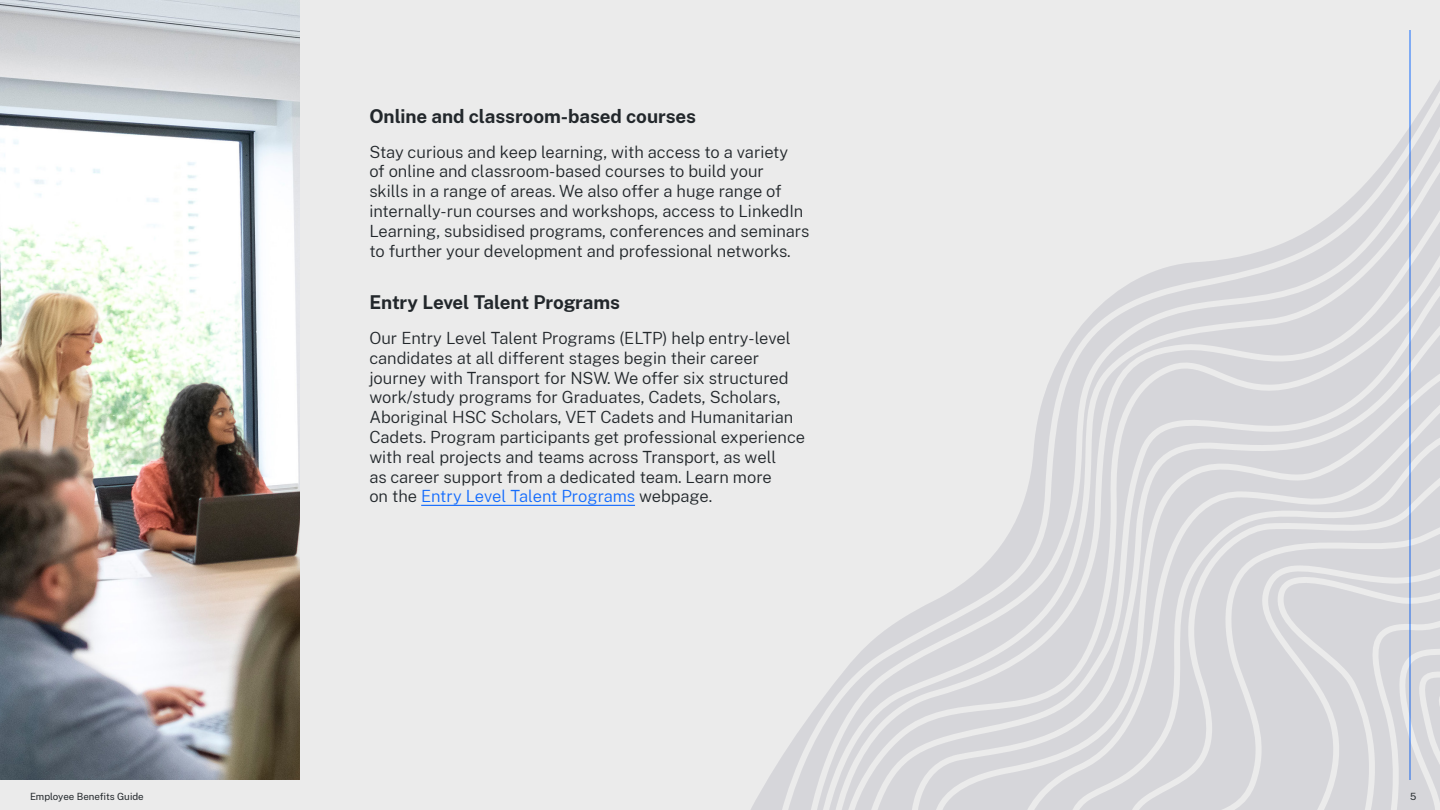
<style>
.page{position:relative;width:1440px;height:810px;background:#ebebeb}
.page>*{position:absolute;margin:0;border:0;box-sizing:border-box;transform-origin:0 0}
.Body_Copy_22pt{font:700 18.75px "Public Sans NSW";letter-spacing:-.005em;color:#22272b}
.Body_Copy_22pt-2{font:300 16.5px/19.8px "Public Sans NSW";color:#22272b}
.t1{font:9.75px "Public Sans NSW";color:#22272b}
.s1{color:#146cfd}
</style>
<div class="page">
<img style="left:0;top:0;width:300px;height:780px">
<hr style="left:421px;top:505px;width:214px;height:1px;background:#146cfd">
<svg style="left:785px;top:35px;width:655px;height:775px"></svg>
<svg style="left:839px;top:163px;width:601px;height:647px"></svg>
<svg style="left:917px;top:298px;width:523px;height:512px;fill:#d6d6da"></svg>
<p class="t1" style="left:30px;top:789px;width:115px">Employee Benefits Guide</p>
<p class="Body_Copy_22pt" style="left:369px;top:102px;width:328px">Online and classroom-based courses</p>
<p class="Body_Copy_22pt-2" style="left:369px;top:141px;width:442px">Stay curious and keep learning, with access to a variety<br>of online and classroom-based courses to build your<br>skills in a range of areas. We also offer a huge range of internally-run courses and workshops, access to LinkedIn Learning, subsidised programs, conferences and seminars to further your development and professional networks.</p>
<p class="Body_Copy_22pt" style="left:369px;top:288px;width:252px">Entry Level Talent Programs</p>
<p class="Body_Copy_22pt-2" style="left:369px;top:327px;width:437px">Our Entry Level Talent Programs (ELTP) help entry-level candidates at all different stages begin their career journey with Transport for NSW. We offer six structured work/study programs for Graduates, Cadets, Scholars, Aboriginal HSC Scholars, VET Cadets and Humanitarian Cadets. Program participants get professional experience with real projects and teams across Transport, as well<br>as career support from a dedicated team. Learn more<br>on the <span class="s1">Entry Level Talent Programs</span> webpage.</p>
<p class="t1" style="left:1410px;top:789px;width:8px">5</p>
</div>
